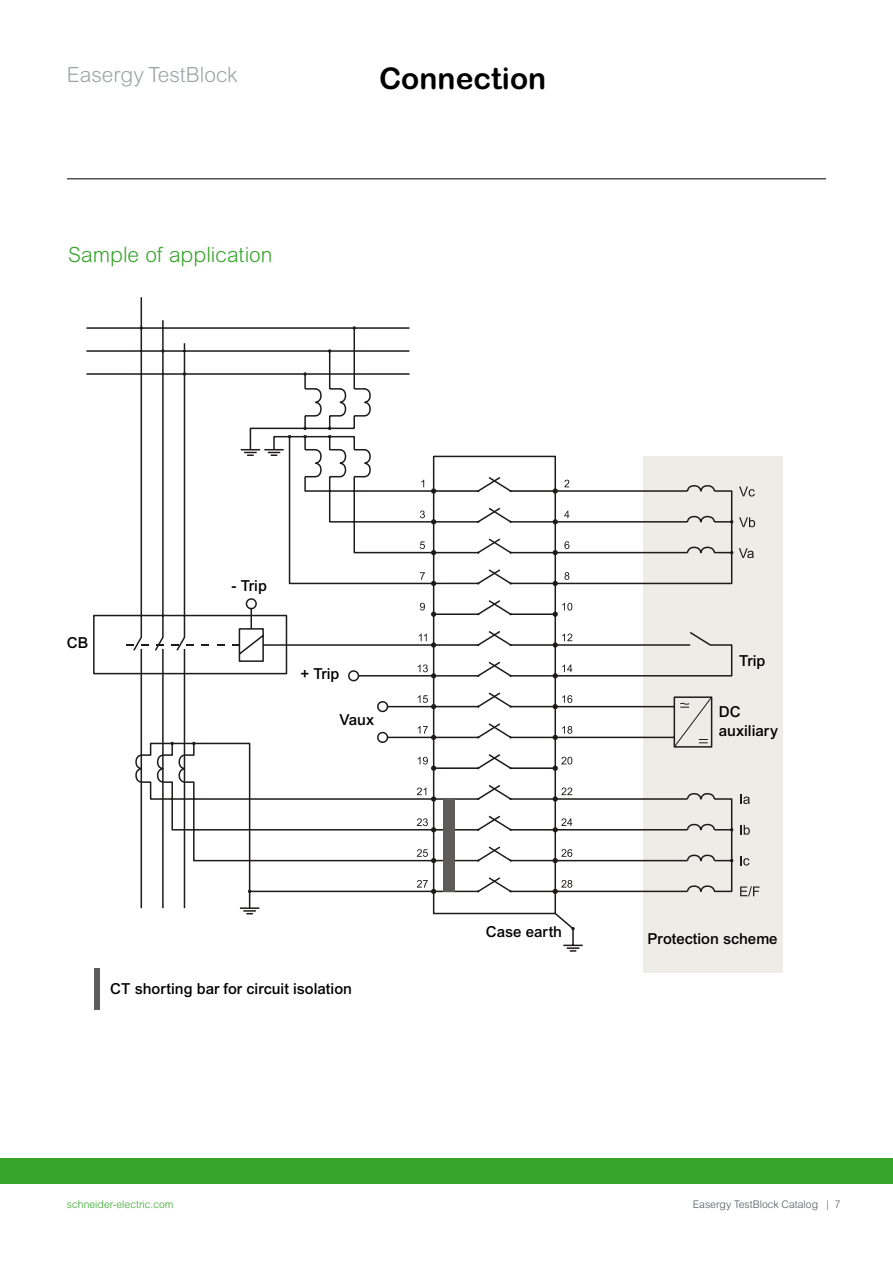
<style>
.page{position:relative;width:893px;height:1263px;background:#fff}
.page>*{position:absolute;margin:0;border:0;box-sizing:border-box;transform-origin:0 0}
.t1{font:700 30px "Arial Rounded MT Pro";color:#000}
.t2{font:300 21px "Arial Rounded MT Std";color:#37a42c}
.t3{font:300 21px "Arial Rounded MT Pro";color:#9fa4a5}
.t4{font:500 15.15px/18.1px "Arial MT Pro";color:#000}
.t5{font:300 10.5px "Arial Rounded MT Std";color:#505559}
.t6{font:300 10.5px "Arial Rounded MT Std";color:#37a42c}
</style>
<div class="page">
<div style="left:0;top:1158px;width:893px;height:25px;background:#37a42c"></div>
<hr style="left:67px;top:179px;width:759px;height:1px;background:#000">
<div style="left:643px;top:456px;width:140px;height:517px;background:#eeece7"></div>
<svg style="left:86px;top:297px;width:470px;height:378px"></svg>
<svg style="left:239px;top:327px;width:196px;height:157px"></svg>
<svg style="left:140px;top:326px;width:3px;height:4px"></svg>
<svg style="left:161px;top:349px;width:4px;height:4px"></svg>
<svg style="left:183px;top:372px;width:3px;height:4px"></svg>
<svg style="left:353px;top:326px;width:3px;height:4px"></svg>
<svg style="left:328px;top:349px;width:3px;height:4px"></svg>
<svg style="left:303px;top:372px;width:4px;height:4px"></svg>
<svg style="left:328px;top:427px;width:3px;height:11px"></svg>
<svg style="left:303px;top:427px;width:4px;height:11px"></svg>
<svg style="left:140px;top:484px;width:593px;height:146px"></svg>
<svg style="left:126px;top:644px;width:7px;height:2px"></svg>
<svg style="left:135px;top:630px;width:598px;height:285px"></svg>
<svg style="left:251px;top:753px;width:482px;height:144px"></svg>
<svg style="left:714px;top:828px;width:19px;height:3px"></svg>
<svg style="left:714px;top:859px;width:19px;height:3px"></svg>
<hr style="left:555px;top:891px;width:132px;height:1px;background:#1e1b1a">
<hr style="left:555px;top:860px;width:132px;height:1px;background:#1e1b1a">
<hr style="left:555px;top:829px;width:132px;height:1px;background:#1e1b1a">
<hr style="left:555px;top:798px;width:132px;height:2px;background:#1e1b1a">
<svg style="left:421px;top:480px;width:3px;height:7px"></svg>
<svg style="left:564px;top:480px;width:5px;height:7px"></svg>
<svg style="left:420px;top:510px;width:5px;height:8px"></svg>
<svg style="left:564px;top:511px;width:5px;height:7px"></svg>
<svg style="left:420px;top:541px;width:5px;height:8px"></svg>
<svg style="left:564px;top:541px;width:5px;height:8px"></svg>
<svg style="left:420px;top:572px;width:5px;height:8px"></svg>
<svg style="left:564px;top:572px;width:5px;height:8px"></svg>
<svg style="left:420px;top:603px;width:5px;height:7px"></svg>
<svg style="left:140px;top:742px;width:111px;height:168px"></svg>
<svg style="left:739px;top:487px;width:16px;height:9px"></svg>
<svg style="left:739px;top:517px;width:16px;height:10px"></svg>
<svg style="left:739px;top:548px;width:15px;height:10px"></svg>
<svg style="left:740px;top:794px;width:10px;height:10px"></svg>
<svg style="left:740px;top:825px;width:10px;height:10px"></svg>
<svg style="left:740px;top:856px;width:9px;height:9px"></svg>
<svg style="left:740px;top:886px;width:20px;height:10px"></svg>
<hr style="left:563px;top:944px;width:20px;height:2px;background:#1e1b1a">
<svg style="left:553px;top:911px;width:26px;height:41px"></svg>
<div style="left:95px;top:969px;width:5px;height:41px;background:#5e5c5a"></div>
<svg style="left:431px;top:477px;width:127px;height:17px"></svg>
<svg style="left:431px;top:508px;width:127px;height:16px"></svg>
<svg style="left:431px;top:538px;width:127px;height:17px"></svg>
<svg style="left:431px;top:569px;width:127px;height:17px"></svg>
<svg style="left:431px;top:600px;width:141px;height:17px"></svg>
<svg style="left:419px;top:631px;width:153px;height:17px"></svg>
<svg style="left:418px;top:662px;width:154px;height:16px"></svg>
<svg style="left:418px;top:754px;width:154px;height:17px"></svg>
<svg style="left:417px;top:785px;width:155px;height:17px"></svg>
<svg style="left:417px;top:816px;width:155px;height:16px"></svg>
<svg style="left:417px;top:846px;width:155px;height:17px"></svg>
<svg style="left:417px;top:877px;width:155px;height:17px"></svg>
<div style="left:443px;top:799px;width:12px;height:92px;background:#5e5c5a"></div>
<svg style="left:376px;top:692px;width:337px;height:56px"></svg>
<h2 class="t3" style="left:67px;top:63px;width:172px">Easergy TestBlock</h2>
<h1 class="t1" style="left:379px;top:60px;width:169px">Connection</h1>
<h2 class="t2" style="left:68px;top:243px;width:206px">Sample of application</h2>
<p class="t4" style="left:67px;top:634px;width:23px">CB</p>
<p class="t4" style="left:232px;top:577px;width:37px">- Trip</p>
<p class="t4" style="left:300px;top:665px;width:41px">+ Trip</p>
<p class="t4" style="left:339px;top:711px;width:36px">Vaux</p>
<p class="t4" style="left:110px;top:980px;width:243px">CT shorting bar for circuit isolation</p>
<p class="t4" style="left:486px;top:923px;width:78px">Case earth</p>
<p class="t4" style="left:739px;top:652px;width:28px">Trip</p>
<p class="t4" style="left:719px;top:703px;width:61px">DC auxiliary</p>
<p class="t4" style="left:647px;top:930px;width:132px">Protection scheme</p>
<p class="t6" style="left:67px;top:1198px;width:108px">schneider-electric.com</p>
<p class="t5" style="left:693px;top:1198px;width:149px">Easergy TestBlock Catalog | 7</p>
</div>
